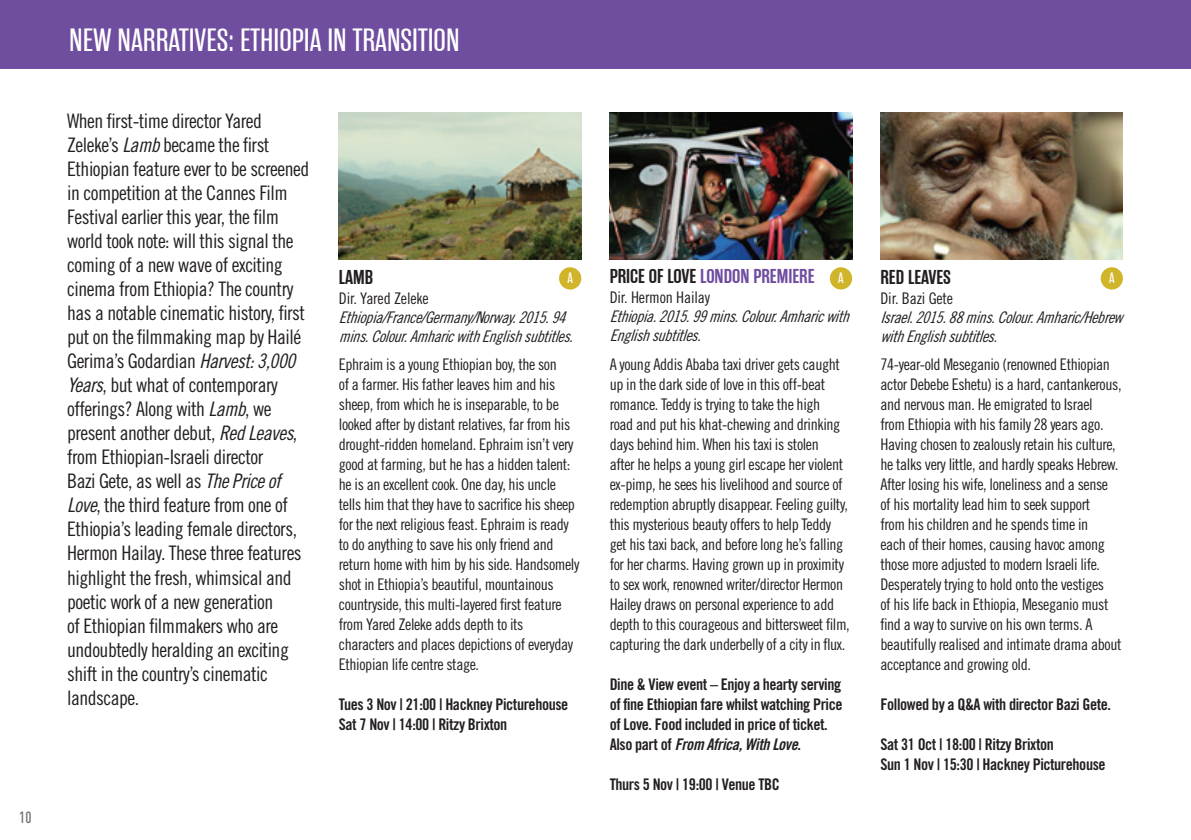
<style>
.page{position:relative;width:1191px;height:840px;background:#fff}
.page>*{position:absolute;margin:0;border:0;box-sizing:border-box;transform-origin:0 0}
.t1{font:32px "Rama Gothic E";color:#fff}
.t2{font:20px/24px "Trade Gothic LT Std Cn 18";letter-spacing:-.025em;color:#231f20}
.t3{font:600 20px "Rama Gothic E";color:#6f4d9f}
.t4{font:600 20px "Rama Gothic E";color:#231f20}
.t5{font:16px/20px "Trade Gothic LT Std Cn 18";letter-spacing:-.025em;color:#231f20}
.t6{font:16px/20px "Trade Gothic LT Std Bd Cn 20";letter-spacing:-.025em;color:#231f20}
.t7{font:16px/19px "Trade Gothic LT Std Cn 18 Obl";letter-spacing:-.025em;color:#231f20}
.t8{font:16px "Trade Gothic LT Std Bd Cn 20 Obl";letter-spacing:-.025em;color:#231f20}
.t9{font:500 16px "DIN Cond";color:#6c6d70}
.t10{font:15px "Rama Gothic E";color:#fff}
.s1{font-family:"Trade Gothic LT Std Cn 18 Obl"}
.s2{color:#231f20}
.s3{font-family:"Trade Gothic LT Std Bd Cn 20"}
</style>
<div class="page">
<div style="left:0;top:0;width:1191px;height:68px;background:#6f4d9f"></div>
<img style="left:880px;top:113px;width:243px;height:146px">
<img style="left:339px;top:113px;width:242px;height:146px">
<img style="left:609px;top:113px;width:243px;height:146px">
<div style="left:559px;top:267px;width:22px;height:22px;background:#d0b429;border-radius:50%"></div>
<div style="left:1100px;top:267px;width:23px;height:22px;background:#d0b429;border-radius:50%"></div>
<div style="left:830px;top:267px;width:22px;height:22px;background:#d0b429;border-radius:50%"></div>
<p class="t9" style="left:19px;top:807px;width:14px">10</p>
<h1 class="t1" style="left:69px;top:23px;width:392px">NEW NARRATIVES: ETHIOPIA IN TRANSITION</h1>
<p class="t2" style="left:67px;top:109px;width:243px">When first-time director Yared Zeleke’s <span class="s1">Lamb</span> became the first Ethiopian feature ever to be screened in competition at the Cannes Film Festival earlier this year, the film world took note: will this signal the coming of a new wave of exciting cinema from Ethiopia? The country has a notable cinematic history, first put on the filmmaking map by Hailé Gerima’s Godardian <span class="s1">Harvest: 3,000<br>Years</span>, but what of contemporary offerings? Along with <span class="s1">Lamb</span>, we present another debut, <span class="s1">Red Leaves</span>, from Ethiopian-Israeli director<br>Bazi Gete, as well as <span class="s1">The Price of Love</span>, the third feature from one of Ethiopia’s leading female directors, Hermon Hailay. These three features highlight the fresh, whimsical and poetic work of a new generation<br>of Ethiopian filmmakers who are undoubtedly heralding an exciting shift in the country’s cinematic landscape.</p>
<p class="t3" style="left:609px;top:265px;width:206px"><span class="s2">PRICE OF LOVE</span> LONDON PREMIERE</p>
<p class="t5" style="left:609px;top:287px;width:102px">Dir. Hermon Hailay</p>
<p class="t7" style="left:609px;top:307px;width:241px">Ethiopia. 2015. 99 mins. Colour. Amharic with<br>English subtitles.</p>
<p class="t4" style="left:880px;top:266px;width:72px">RED LEAVES</p>
<p class="t5" style="left:880px;top:288px;width:74px">Dir. Bazi Gete</p>
<p class="t7" style="left:880px;top:308px;width:243px">Israel. 2015. 88 mins. Colour. Amharic/Hebrew with English subtitles.</p>
<p class="t4" style="left:339px;top:266px;width:36px">LAMB</p>
<p class="t5" style="left:339px;top:288px;width:91px">Dir. Yared Zeleke</p>
<p class="t7" style="left:339px;top:308px;width:237px">Ethiopia/France/Germany/Norway. 2015. 94 mins. Colour. Amharic with English subtitles.</p>
<p class="t10" style="left:567px;top:270px;width:7px">A</p>
<p class="t10" style="left:838px;top:270px;width:7px">A</p>
<p class="t10" style="left:1109px;top:270px;width:7px">A</p>
<p class="t5" style="left:339px;top:354px;width:242px">Ephraim is a young Ethiopian boy, the son<br>of a farmer. His father leaves him and his sheep, from which he is inseparable, to be looked after by distant relatives, far from his drought-ridden homeland. Ephraim isn’t very good at farming, but he has a hidden talent: he is an excellent cook. One day, his uncle tells him that they have to sacrifice his sheep for the next religious feast. Ephraim is ready to do anything to save his only friend and return home with him by his side. Handsomely shot in Ethiopia’s beautiful, mountainous countryside, this multi-layered first feature from Yared Zeleke adds depth to its characters and places depictions of everyday Ethiopian life centre stage.</p>
<p class="t6" style="left:339px;top:694px;width:231px">Tues 3 Nov | 21:00 | Hackney Picturehouse<br>Sat 7 Nov | 14:00 | Ritzy Brixton</p>
<p class="t5" style="left:609px;top:354px;width:242px">A young Addis Ababa taxi driver gets caught up in the dark side of love in this off-beat romance. Teddy is trying to take the high<br>road and put his khat-chewing and drinking days behind him. When his taxi is stolen<br>after he helps a young girl escape her violent ex-pimp, he sees his livelihood and source of redemption abruptly disappear. Feeling guilty, this mysterious beauty offers to help Teddy get his taxi back, and before long he’s falling for her charms. Having grown up in proximity to sex work, renowned writer/director Hermon Hailey draws on personal experience to add depth to this courageous and bittersweet film, capturing the dark underbelly of a city in flux.</p>
<p class="t6" style="left:609px;top:674px;width:234px;text-align:justify">Dine &amp; View event – Enjoy a hearty serving of fine Ethiopian fare whilst watching Price of Love. Food included in price of ticket.</p>
<p class="t8" style="left:609px;top:734px;width:193px"><span class="s3">Also part of</span> From Africa, With Love<span class="s3">.</span></p>
<p class="t6" style="left:609px;top:774px;width:172px">Thurs 5 Nov | 19:00 | Venue TBC</p>
<p class="t5" style="left:880px;top:354px;width:242px">74-year-old Meseganio (renowned Ethiopian actor Debebe Eshetu) is a hard, cantankerous, and nervous man. He emigrated to Israel<br>from Ethiopia with his family 28 years ago.<br>Having chosen to zealously retain his culture, he talks very little, and hardly speaks Hebrew.<br>After losing his wife, loneliness and a sense of his mortality lead him to seek support<br>from his children and he spends time in<br>each of their homes, causing havoc among those more adjusted to modern Israeli life.<br>Desperately trying to hold onto the vestiges<br>of his life back in Ethiopia, Meseganio must find a way to survive on his own terms. A beautifully realised and intimate drama about acceptance and growing old.</p>
<p class="t6" style="left:880px;top:694px;width:232px">Followed by a Q&amp;A with director Bazi Gete.</p>
<p class="t6" style="left:880px;top:734px;width:227px">Sat 31 Oct | 18:00 | Ritzy Brixton<br>Sun 1 Nov | 15:30 | Hackney Picturehouse</p>
</div>
